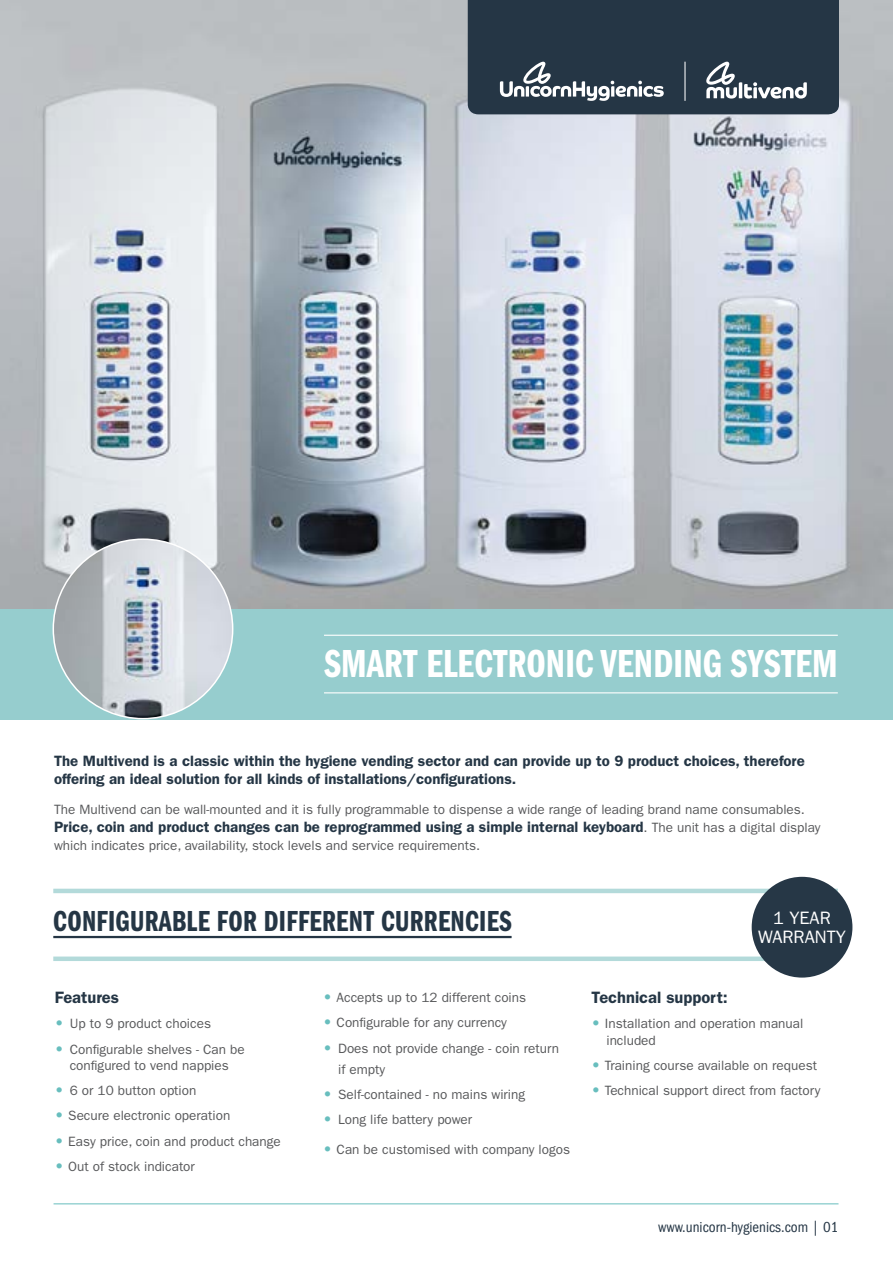
<style>
.page{position:relative;width:893px;height:1263px;background:#fff}
.page>*{position:absolute;margin:0;border:0;box-sizing:border-box;transform-origin:0 0}
.t1{font:40.5px "ITC Franklin Gothic Std Dm Cp";letter-spacing:.005em;color:#fff}
.t2{font:30px "ITC Franklin Gothic Std Dm Cp";letter-spacing:.01em;color:#253645}
.t3{font:18px/19.5px "ITC Franklin Gothic Std";color:#fff;text-align:center}
.t4{font:600 16.5px "ITC Franklin Gothic Std";color:#253645}
.t5{font:600 15px/17.7px "ITC Franklin Gothic Std";color:#253645}
.t6{font:condensed 15px "ITC Franklin Gothic Std";color:#253645}
.t7{font:13.5px/16.2px "ITC Franklin Gothic Std";color:#58595b}
.s1{font-weight:400;font-size:13.5px;color:#58595b}
.s2{font-family:"ITC Franklin Gothic Std Hvy";font-size:15px;color:#68bebe}
.s3{font-family:"ITC Franklin Gothic Std Hvy";font-size:15px;color:#67bdbd}
</style>
<div class="page">
<img style="left:0;top:0;width:893px;height:609px">
<svg style="left:468px;top:0;width:371px;height:114px;background:#31414f"></svg>
<hr style="left:53px;top:889px;width:785px;height:4px;background:#b3dada">
<hr style="left:53px;top:936px;width:459px;height:2px;background:#253645">
<div style="left:53px;top:956px;width:785px;height:5px;background:#b3dada"></div>
<hr style="left:54px;top:1203px;width:784px;height:1px;background:#67bdbd">
<div style="left:752px;top:877px;width:100px;height:100px;background:#263746;border-radius:50%"></div>
<div style="left:0;top:609px;width:893px;height:110px;background:#96cdce"></div>
<hr style="left:324px;top:635px;width:514px;height:1px;background:#fff">
<hr style="left:324px;top:692px;width:514px;height:1px;background:#fff">
<img style="left:53px;top:539px;width:180px;height:180px;border-radius:90px">
<h1 class="t1" style="left:325px;top:641px;width:515px">SMART ELECTRONIC VENDING SYSTEM</h1>
<p class="t5" style="left:54px;top:752px;width:752px">The Multivend is a classic within the hygiene vending sector and can provide up to 9 product choices, therefore offering an ideal solution for all kinds of installations/configurations.</p>
<p class="t7" style="left:54px;top:801px;width:752px">The Multivend can be wall-mounted and it is fully programmable to dispense a wide range of leading brand name consumables.</p>
<p class="t5" style="left:54px;top:818px;width:768px">Price, coin and product changes can be reprogrammed using a simple internal keyboard<span class="s1">. The unit has a digital display</span></p>
<p class="t7" style="left:54px;top:837px;width:428px">which indicates price, availability, stock levels and service requirements.</p>
<h2 class="t2" style="left:53px;top:904px;width:460px">CONFIGURABLE FOR DIFFERENT CURRENCIES</h2>
<p class="t4" style="left:55px;top:988px;width:66px">Features</p>
<p class="t7" style="left:55px;top:1016px;width:158px"><span class="s2">•</span> Up to 9 product choices</p>
<p class="t7" style="left:55px;top:1041px;width:191px;text-align:center"><span class="s2">•</span> Configurable shelves - Can be configured to vend nappies</p>
<p class="t7" style="left:55px;top:1082px;width:143px"><span class="s2">•</span> 6 or 10 button option</p>
<p class="t7" style="left:55px;top:1108px;width:177px"><span class="s2">•</span> Secure electronic operation</p>
<p class="t7" style="left:55px;top:1133px;width:228px"><span class="s3">•</span> Easy price, coin and product change</p>
<p class="t7" style="left:55px;top:1158px;width:142px"><span class="s2">•</span> Out of stock indicator</p>
<p class="t7" style="left:323px;top:989px;width:205px"><span class="s2">•</span> Accepts up to 12 different coins</p>
<p class="t7" style="left:323px;top:1015px;width:185px"><span class="s2">•</span> Configurable for any currency</p>
<p class="t7" style="left:338px;top:1038px;width:222px;line-height:21px;text-indent:-15px"><span class="s2">•</span> Does not provide change - coin return if empty</p>
<p class="t7" style="left:323px;top:1086px;width:204px"><span class="s2">•</span> Self-contained - no mains wiring</p>
<p class="t7" style="left:323px;top:1111px;width:151px"><span class="s2">•</span> Long life battery power</p>
<p class="t7" style="left:323px;top:1141px;width:248px"><span class="s2">•</span> Can be customised with company logos</p>
<h3 class="t3" style="left:758px;top:908px;width:89px">1 YEAR<br>WARRANTY</h3>
<p class="t4" style="left:591px;top:988px;width:138px">Technical support:</p>
<p class="t7" style="left:606px;top:1016px;width:198px;text-indent:-15px"><span class="s2">•</span> Installation and operation manual included</p>
<p class="t7" style="left:591px;top:1057px;width:227px"><span class="s2">•</span> Training course available on request</p>
<p class="t7" style="left:591px;top:1082px;width:230px"><span class="s2">•</span> Technical support direct from factory</p>
<p class="t6" style="left:658px;top:1218px;width:182px">www.unicorn-hygienics.com | 01</p>
</div>
